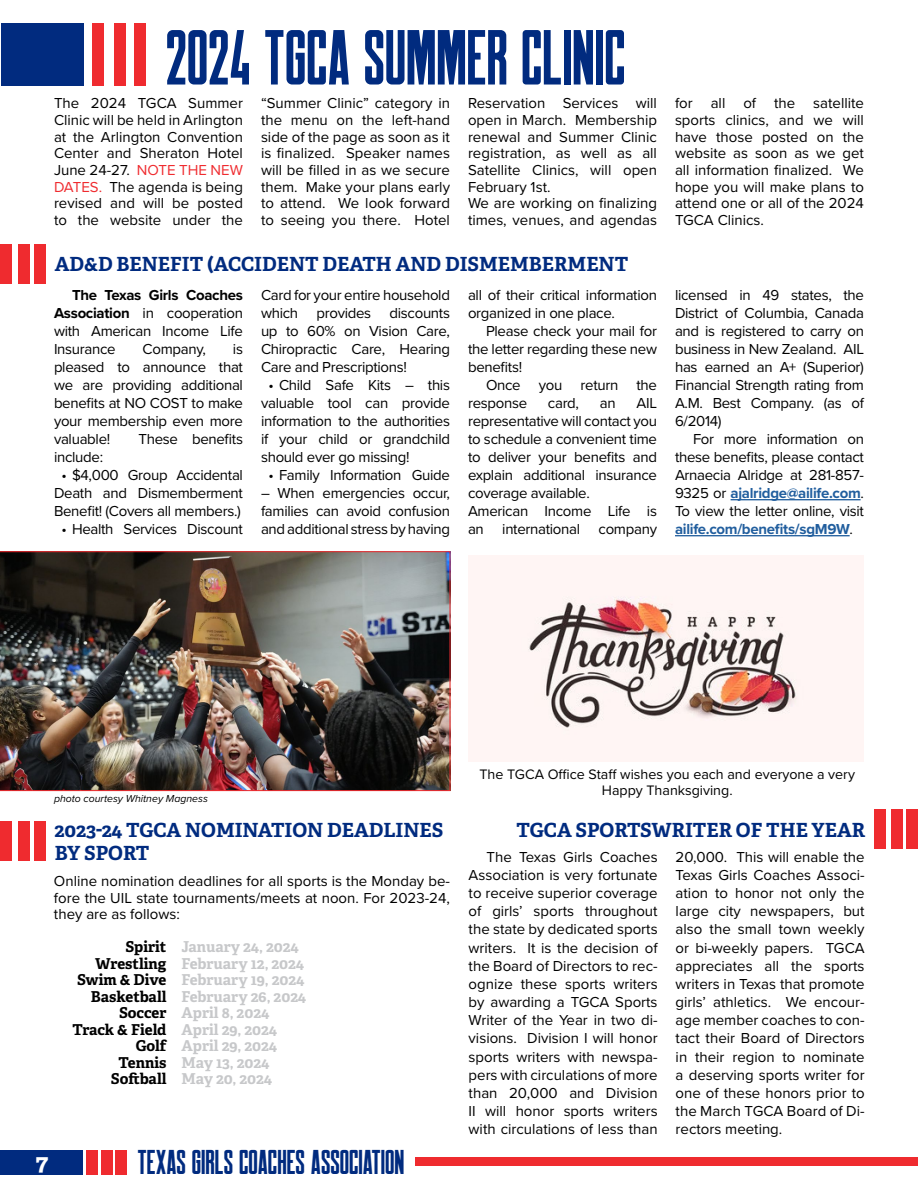
<style>
.page{position:relative;width:918px;height:1188px;background:#fff}
.page>*{position:absolute;margin:0;border:0;box-sizing:border-box;transform-origin:0 0}
.t1{font:78px "Robinson";color:#012b7f}
.t2{font:34.5px "Robinson";color:#012b7f}
.t3{font:700 24px "Adelle";color:#fff}
.t4{font:700 19.5px/23.4px "Adelle";color:#012b7f}
.t5{font:15px/18px "Proxima Nova";letter-spacing:-.02em;color:#000;text-align:justify}
.t6{font:700 15px "Adelle";color:#c7c8ca}
.t7{font:15px/16.6px "Proxima Nova";color:#000}
.t8{font:14.25px/15.8px "Proxima Nova";color:#000;text-align:center}
.t9{font:italic 10.5px "Proxima Nova";color:#000}
.s1{color:#ef2b2f}
.s2{font-weight:700}
.s3{font-weight:700;color:#215e9e}
.s4{color:#000}
</style>
<div class="page">
<div style="left:0;top:1150px;width:83px;height:25px;background:#012b7f"></div>
<div style="left:86px;top:1150px;width:12px;height:25px;background:#ef2b2f"></div>
<div style="left:101px;top:1150px;width:12px;height:25px;background:#ef2b2f"></div>
<div style="left:116px;top:1150px;width:11px;height:25px;background:#ef2b2f"></div>
<div style="left:416px;top:1158px;width:502px;height:8px;background:#ef2b2f"></div>
<div style="left:1px;top:24px;width:82px;height:62px;background:#012b7f"></div>
<div style="left:92px;top:24px;width:12px;height:62px;background:#ef2b2f"></div>
<div style="left:114px;top:24px;width:11px;height:62px;background:#ef2b2f"></div>
<div style="left:134px;top:24px;width:12px;height:62px;background:#ef2b2f"></div>
<div style="left:874px;top:809px;width:12px;height:39px;background:#ef2b2f"></div>
<div style="left:891px;top:809px;width:11px;height:39px;background:#ef2b2f"></div>
<div style="left:907px;top:809px;width:11px;height:39px;background:#ef2b2f"></div>
<div style="left:18px;top:821px;width:12px;height:39px;background:#ef2b2f"></div>
<div style="left:34px;top:821px;width:12px;height:39px;background:#ef2b2f"></div>
<div style="left:0;top:821px;width:12px;height:39px;background:#ef2b2f"></div>
<hr style="left:731px;top:499px;width:130px;height:1px;background:#215e9e">
<hr style="left:675px;top:535px;width:175px;height:1px;background:#215e9e">
<div style="left:18px;top:244px;width:12px;height:39px;background:#ef2b2f"></div>
<div style="left:34px;top:244px;width:12px;height:39px;background:#ef2b2f"></div>
<div style="left:0;top:244px;width:12px;height:39px;background:#ef2b2f"></div>
<img style="left:0;top:551px;width:450px;height:240px">
<img style="left:468px;top:555px;width:396px;height:206px">
<h1 class="t1" style="left:166px;top:19px;width:461px">2024 TGCA SUMMER CLINIC</h1>
<p class="t5" style="left:54px;top:94px;width:191px;line-height:16.6px">The 2024 TGCA Summer Clinic will be held in Arlington at the Arlington Convention Center and Sheraton Hotel June 24-27. <span class="s1">NOTE THE NEW DATES.</span> The agenda is being revised and will be posted to the website under the</p>
<p class="t5" style="left:261px;top:94px;width:191px;line-height:16.6px">“Summer Clinic” category in the menu on the left-hand side of the page as soon as it is finalized. Speaker names will be filled in as we secure them. Make your plans early to attend. We look forward to seeing you there. Hotel</p>
<p class="t7" style="left:468px;top:94px;width:191px">Reservation Services will open in March. Membership renewal and Summer Clinic registration, as well as all<br>Satellite Clinics, will open<br>February 1st.<br>We are working on finalizing times, venues, and agendas</p>
<p class="t5" style="left:675px;top:94px;width:191px;line-height:16.6px">for all of the satellite sports clinics, and we will have those posted on the website as soon as we get all information finalized. We hope you will make plans to attend one or all of the 2024<br>TGCA Clinics.</p>
<h3 class="t4" style="left:55px;top:252px;width:575px">AD&amp;D BENEFIT (ACCIDENT DEATH AND DISMEMBERMENT</h3>
<p class="t5" style="left:54px;top:285px;width:191px;text-indent:18px"><span class="s2">The Texas Girls Coaches Association</span> in cooperation with American Income Life Insurance</p>
<p class="t5" style="left:143px;top:339px;width:65px">Company,</p>
<p class="t5" style="left:54px;top:339px;width:191px;text-indent:179px">is pleased to announce that we are providing additional benefits at NO COST to make your membership even more valuable!</p>
<p class="t5" style="left:139px;top:429px;width:106px">These benefits</p>
<p class="t5" style="left:54px;top:447px;width:51px">include:</p>
<p class="t5" style="left:54px;top:465px;width:191px;text-align:center">• $4,000 Group Accidental<br>Death and Dismemberment<br>Benefit! (Covers all members.)</p>
<p class="t5" style="left:62px;top:519px;width:183px">• Health Services Discount</p>
<p class="t5" style="left:261px;top:285px;width:191px">Card for your entire household which provides discounts up to 60% on Vision Care, Chiropractic Care, Hearing Care and Prescriptions!</p>
<p class="t5" style="left:261px;top:375px;width:191px;text-indent:8px">• Child Safe Kits – this valuable tool can provide information to the authorities if your child or grandchild should ever go missing!</p>
<p class="t5" style="left:269px;top:465px;width:183px">• Family Information Guide</p>
<p class="t5" style="left:261px;top:483px;width:191px">– When emergencies occur, families can avoid confusion and additional stress by having</p>
<p class="t5" style="left:468px;top:285px;width:191px">all of their critical information organized in one place.</p>
<p class="t5" style="left:468px;top:321px;width:191px;text-indent:18px">Please check your mail for the letter regarding these new benefits!</p>
<p class="t5" style="left:468px;top:375px;width:191px;text-indent:18px">Once you return the response</p>
<p class="t5" style="left:468px;top:393px;width:191px;text-align:left;text-indent:168px">AIL representative will contact you to schedule a convenient time to deliver your benefits and explain additional insurance coverage available.<br>American Income Life is an international company</p>
<p class="t5" style="left:548px;top:393px;width:33px">card,</p>
<p class="t5" style="left:600px;top:393px;width:17px">an</p>
<p class="t5" style="left:675px;top:285px;width:191px">licensed in 49 states, the District of Columbia, Canada and is registered to carry on business in New Zealand. AIL has earned an A+ (Superior)<br>Financial Strength rating from A.M. Best Company. (as of 6/2014)</p>
<p class="t5" style="left:675px;top:429px;width:191px;text-indent:18px">For more information on these benefits, please contact Arnaecia Alridge at 281-857- 9325 or <span class="s3">ajalridge@ailife.com</span>.<br>To view the letter online, visit <span class="s3">ailife.com/benefits/sgM9W</span>.</p>
<p class="t9" style="left:54px;top:791px;width:155px">photo courtesy Whitney Magness</p>
<h3 class="t4" style="left:55px;top:818px;width:390px">2023-24 TGCA NOMINATION DEADLINES<br>BY SPORT</h3>
<p class="t5" style="left:54px;top:872px;width:398px;line-height:16.5px">Online nomination deadlines for all sports is the Monday be&shy;fore the UIL state tournaments/meets at noon. For 2023-24, they are as follows:</p>
<p class="t6" style="left:125px;top:937px;width:175px"><span class="s4">Spirit</span> January 24, 2024</p>
<p class="t6" style="left:95px;top:954px;width:210px"><span class="s4">Wrestling</span> February 12, 2024</p>
<p class="t6" style="left:77px;top:970px;width:229px"><span class="s4">Swim &amp; Dive</span> February 19, 2024</p>
<p class="t6" style="left:91px;top:987px;width:217px"><span class="s4">Basketball</span> February 26, 2024</p>
<p class="t6" style="left:119px;top:1003px;width:152px"><span class="s4">Soccer</span> April 8, 2024</p>
<p class="t6" style="left:72px;top:1020px;width:206px"><span class="s4">Track &amp; Field</span> April 29, 2024</p>
<p class="t6" style="left:136px;top:1036px;width:143px"><span class="s4">Golf</span> April 29, 2024</p>
<p class="t6" style="left:118px;top:1053px;width:153px"><span class="s4">Tennis</span> May 13, 2024</p>
<p class="t6" style="left:111px;top:1069px;width:163px"><span class="s4">Softball</span> May 20, 2024</p>
<h3 class="t3" style="left:35px;top:1148px;width:14px">7</h3>
<h2 class="t2" style="left:138px;top:1145px;width:268px">TEXAS GIRLS COACHES ASSOCIATION</h2>
<p class="t8" style="left:479px;top:766px;width:377px">The TGCA Office Staff wishes you each and everyone a very<br>Happy Thanksgiving.</p>
<h3 class="t4" style="left:517px;top:818px;width:350px">TGCA SPORTSWRITER OF THE YEAR</h3>
<p class="t5" style="left:469px;top:847px;width:191px;text-indent:18px">The Texas Girls Coaches Association is very fortunate to receive superior coverage of girls’ sports throughout the state by dedicated sports writers. It is the decision of the Board of Directors to rec&shy;ognize these sports writers by awarding a TGCA Sports Writer of the Year in two di&shy;visions. Division I will honor sports writers with newspa&shy;pers with circulations of more than 20,000 and Division II will honor sports writers with circulations of less than</p>
<p class="t5" style="left:676px;top:847px;width:191px">20,000. This will enable the Texas Girls Coaches Associ&shy;ation to honor not only the large city newspapers, but also the small town weekly or bi-weekly papers. TGCA appreciates all the sports writers in Texas that promote girls’ athletics. We encour&shy;age member coaches to con&shy;tact their Board of Directors in their region to nominate a deserving sports writer for one of these honors prior to the March TGCA Board of Di&shy;rectors meeting.</p>
</div>
